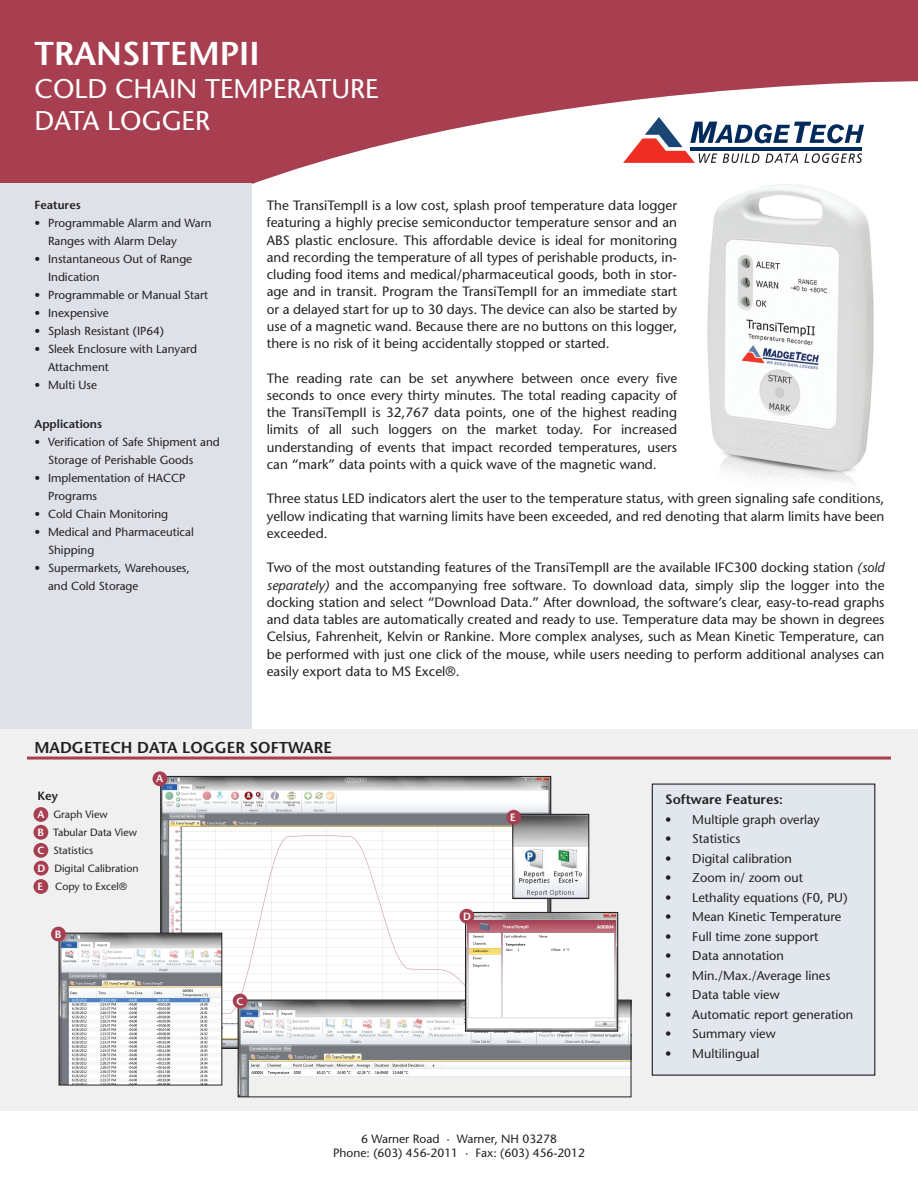
<style>
.page{position:relative;width:918px;height:1188px;background:#fff}
.page>*{position:absolute;margin:0;border:0;box-sizing:border-box;transform-origin:0 0}
.t1{font:600 33px "Stone Sans";color:#fff}
.t2{font:27px/32.4px "Stone Sans";color:#fff}
.t3{font:600 15.75px "Stone Sans";color:#231f20}
.t4{font:13.5px/17.2px "Stone Sans";color:#231f20;text-align:justify}
.t5{font:600 13.5px "Stone Sans";color:#231f20}
.t6{font:12.75px "Stone Sans";color:#231f20}
.t7{font:12px/14.4px "Stone Sans";color:#231f20;text-align:center}
.t8{font:600 12px "Stone Sans";color:#231f20}
.t9{font:11.7px/18px "Stone Sans";color:#231f20}
.t10{font:600 11.7px "Stone Sans";color:#231f20}
.t11{font:10.5px/18px "Stone Sans";color:#231f20}
.t12{font:600 10.5px "Stone Sans";color:#fff}
.s1{font-style:italic}
.s2{font-weight:600;color:#fff}
</style>
<div class="page">
<svg style="left:0;top:0;width:918px;height:184px;fill:#a73f51"></svg>
<div style="left:0;top:184px;width:252px;height:572px;background:#dfe1e9"></div>
<svg style="left:623px;top:117px;width:241px;height:46px"></svg>
<hr style="left:690px;top:147px;width:172px;height:4px;background:#00295c">
<div style="left:0;top:729px;width:918px;height:381px;background:#f0f0f0"></div>
<hr style="left:27px;top:757px;width:864px;height:3px;background:#a73f51">
<div style="left:33px;top:879px;width:15px;height:15px;background:#a73f51;border-radius:50%"></div>
<div style="left:652px;top:784px;width:223px;height:291px;background:#e2e7ee"></div>
<div style="left:652px;top:784px;width:223px;height:292px;border:1px solid #231f20"></div>
<div style="left:33px;top:807px;width:15px;height:15px;background:#a73f51;border-radius:50%"></div>
<div style="left:33px;top:825px;width:15px;height:15px;background:#a73f51;border-radius:50%"></div>
<div style="left:33px;top:843px;width:15px;height:15px;background:#a73f51;border-radius:50%"></div>
<div style="left:34px;top:861px;width:15px;height:15px;background:#a73f51;border-radius:50%"></div>
<img style="left:163px;top:778px;width:386px;height:269px">
<img style="left:61px;top:935px;width:159px;height:148px">
<div style="left:59px;top:933px;width:163px;height:152px;border:1px solid #231f20"></div>
<img style="left:240px;top:1002px;width:389px;height:93px">
<div style="left:238px;top:1000px;width:393px;height:97px;border:1px solid #231f20"></div>
<img style="left:467px;top:914px;width:149px;height:116px">
<div style="left:465px;top:912px;width:153px;height:120px;border:1px solid #231f20"></div>
<img style="left:514px;top:816px;width:73px;height:81px">
<div style="left:512px;top:814px;width:77px;height:85px;border:1px solid #231f20"></div>
<div style="left:459px;top:909px;width:15px;height:15px;background:#a73f51;border-radius:50%"></div>
<div style="left:233px;top:994px;width:15px;height:14px;background:#a73f51;border-radius:50%"></div>
<div style="left:51px;top:927px;width:15px;height:14px;background:#a73f51;border-radius:50%"></div>
<div style="left:506px;top:810px;width:15px;height:15px;background:#a73f51;border-radius:50%"></div>
<div style="left:153px;top:771px;width:14px;height:15px;background:#a73f51;border-radius:50%"></div>
<img style="left:707px;top:184px;width:167px;height:299px">
<h1 class="t1" style="left:35px;top:34px;width:227px">TRANSITEMPII</h1>
<h2 class="t2" style="left:35px;top:72px;width:346px">COLD CHAIN TEMPERATURE<br>DATA LOGGER</h2>
<p class="t10" style="left:35px;top:198px;width:48px">Features</p>
<p class="t9" style="left:48px;top:214px;width:165px;text-indent:-14px">• Programmable Alarm and Warn<br>Ranges with Alarm Delay</p>
<p class="t9" style="left:48px;top:250px;width:146px;text-indent:-14px">• Instantaneous Out of Range<br>Indication</p>
<p class="t9" style="left:35px;top:286px;width:175px">• Programmable or Manual Start</p>
<p class="t9" style="left:35px;top:304px;width:76px">• Inexpensive</p>
<p class="t9" style="left:35px;top:322px;width:131px">• Splash Resistant (IP64)</p>
<p class="t9" style="left:48px;top:340px;width:151px;text-indent:-14px">• Sleek Enclosure with Lanyard<br>Attachment</p>
<p class="t9" style="left:35px;top:376px;width:64px">• Multi Use</p>
<p class="t10" style="left:35px;top:417px;width:69px">Applications</p>
<p class="t9" style="left:48px;top:433px;width:173px;text-indent:-14px">• Verification of Safe Shipment and<br>Storage of Perishable Goods</p>
<p class="t9" style="left:48px;top:469px;width:139px;text-indent:-14px">• Implementation of HACCP<br>Programs</p>
<p class="t9" style="left:35px;top:505px;width:135px">• Cold Chain Monitoring</p>
<p class="t9" style="left:48px;top:523px;width:147px;text-indent:-14px">• Medical and Pharmaceutical<br>Shipping</p>
<p class="t9" style="left:48px;top:559px;width:143px;text-indent:-14px">• Supermarkets, Warehouses, and Cold Storage</p>
<p class="t4" style="left:267px;top:197px;width:412px">The TransiTempII is a low cost, splash proof temperature data logger featuring a highly precise semiconductor temperature sensor and an ABS plastic enclosure. This affordable device is ideal for monitoring and recording the temperature of all types of perishable products, in&shy;cluding food items and medical/pharmaceutical goods, both in stor&shy;age and in transit. Program the TransiTempII for an immediate start or a delayed start for up to 30 days. The device can also be started by use of a magnetic wand. Because there are no buttons on this logger, there is no risk of it being accidentally stopped or started.</p>
<p class="t4" style="left:267px;top:369px;width:412px">The reading rate can be set anywhere between once every five seconds to once every thirty minutes. The total reading capacity of the TransiTempII is 32,767 data points, one of the highest reading limits of all such loggers on the market today. For increased understanding of events that impact recorded temperatures, users can “mark” data points with a quick wave of the magnetic wand.</p>
<p class="t4" style="left:267px;top:490px;width:619px">Three status LED indicators alert the user to the temperature status, with green signaling safe conditions, yellow indicating that warning limits have been exceeded, and red denoting that alarm limits have been exceeded.</p>
<p class="t4" style="left:267px;top:559px;width:619px">Two of the most outstanding features of the TransiTempII are the available IFC300 docking station <span class="s1">(sold separately)</span> and the accompanying free software. To download data, simply slip the logger into the docking station and select “Download Data.” After download, the software’s clear, easy-to-read graphs and data tables are automatically created and ready to use. Temperature data may be shown in degrees Celsius, Fahrenheit, Kelvin or Rankine. More complex analyses, such as Mean Kinetic Temperature, can be performed with just one click of the mouse, while users needing to perform additional analyses can easily export data to MS Excel®.</p>
<p class="t3" style="left:34px;top:738px;width:299px">MADGETECH DATA LOGGER SOFTWARE</p>
<p class="t8" style="left:37px;top:789px;width:22px">Key</p>
<p class="t11" style="left:37px;top:805px;width:103px"><span class="s2">A</span> Graph View<br><span class="s2">B</span> Tabular Data View<br><span class="s2">C</span> Statistics<br><span class="s2">D</span> Digital Calibration<br><span class="s2">E</span> Copy to Excel®</p>
<p class="t12" style="left:156px;top:773px;width:9px">A</p>
<p class="t12" style="left:55px;top:928px;width:8px">B</p>
<p class="t12" style="left:237px;top:995px;width:9px">C</p>
<p class="t12" style="left:463px;top:910px;width:9px">D</p>
<p class="t12" style="left:510px;top:811px;width:7px">E</p>
<p class="t7" style="left:333px;top:1132px;width:253px">6 Warner Road · Warner, NH 03278<br>Phone: (603) 456-2011 · Fax: (603) 456-2012</p>
<p class="t5" style="left:665px;top:792px;width:119px">Software Features:</p>
<p class="t6" style="left:665px;top:812px;width:156px">• Multiple graph overlay</p>
<p class="t6" style="left:665px;top:831px;width:77px">• Statistics</p>
<p class="t6" style="left:665px;top:851px;width:128px">• Digital calibration</p>
<p class="t6" style="left:665px;top:870px;width:139px">• Zoom in/ zoom out</p>
<p class="t6" style="left:665px;top:890px;width:184px">• Lethality equations (F0, PU)</p>
<p class="t6" style="left:665px;top:909px;width:178px">• Mean Kinetic Temperature</p>
<p class="t6" style="left:665px;top:929px;width:155px">• Full time zone support</p>
<p class="t6" style="left:665px;top:948px;width:120px">• Data annotation</p>
<p class="t6" style="left:665px;top:968px;width:167px">• Min./Max./Average lines</p>
<p class="t6" style="left:665px;top:987px;width:116px">• Data table view</p>
<p class="t6" style="left:665px;top:1007px;width:190px">• Automatic report generation</p>
<p class="t6" style="left:665px;top:1026px;width:112px">• Summary view</p>
<p class="t6" style="left:665px;top:1046px;width:96px">• Multilingual</p>
</div>
